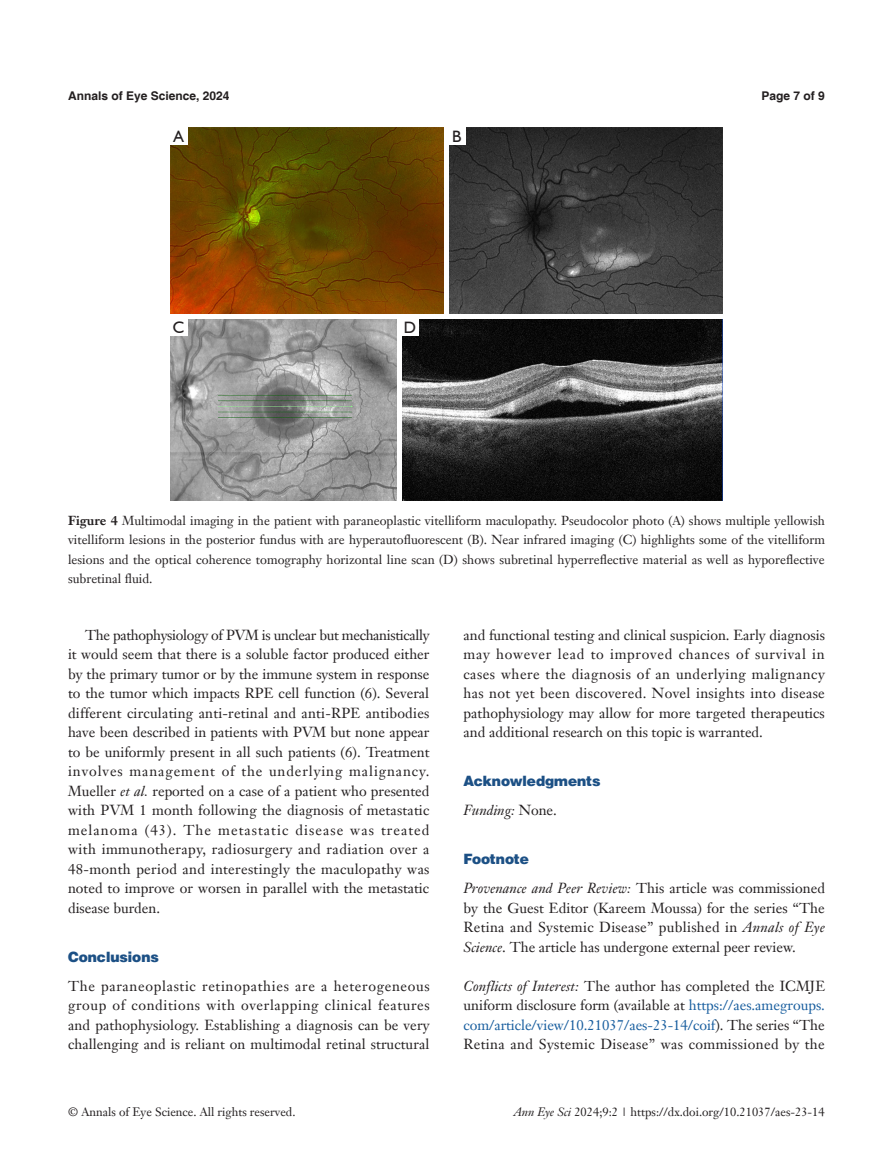
<style>
.page{position:relative;width:893px;height:1170px;background:#fff}
.page>*{position:absolute;margin:0;border:0;box-sizing:border-box;transform-origin:0 0}
.t1{font:16.5px "Humanist 521 BT";color:#231f20}
.t2{font:14.25px/19.5px "Janson Text LT";color:#231f20;text-align:justify}
.t3{font:900 14.25px "Helvetica";color:#1c5085}
.t4{font:italic 14.25px "Janson Text LT";color:#231f20}
.t5{font:12.75px/19.5px "Janson Text LT";letter-spacing:.005em;color:#231f20;text-align:justify}
.t6{font:12px "Janson Text LT";color:#231f20}
.t7{font:700 12px "Helvetica";color:#231f20}
.s1{font-weight:700}
.s2{font-style:italic}
.s3{font-style:normal}
.s4{color:#175d9e}
</style>
<div class="page">
<img style="left:170px;top:128px;width:553px;height:373px">
<div style="left:444px;top:128px;width:5px;height:188px;background:#fff"></div>
<hr style="left:397px;top:318px;width:4px;height:183px;background:#fff">
<hr style="left:170px;top:314px;width:553px;height:4px;background:#fff">
<div style="left:170px;top:128px;width:17px;height:17px;background:#fff"></div>
<div style="left:448px;top:128px;width:17px;height:17px;background:#fff"></div>
<div style="left:170px;top:318px;width:17px;height:17px;background:#fff"></div>
<div style="left:401px;top:318px;width:17px;height:17px;background:#fff"></div>
<p class="t7" style="left:68px;top:88px;width:163px">Annals of Eye Science, 2024</p>
<p class="t7" style="left:762px;top:88px;width:65px">Page 7 of 9</p>
<p class="t1" style="left:174px;top:126px;width:12px">A</p>
<p class="t1" style="left:452px;top:126px;width:11px">B</p>
<p class="t1" style="left:173px;top:317px;width:13px">C</p>
<p class="t1" style="left:404px;top:317px;width:14px">D</p>
<p class="t5" style="left:68px;top:510px;width:758px"><span class="s1">Figure 4</span> Multimodal imaging in the patient with paraneoplastic vitelliform maculopathy. Pseudocolor photo (A) shows multiple yellowish vitelliform lesions in the posterior fundus with are hyperautofluorescent (B). Near infrared imaging (C) highlights some of the vitelliform lesions and the optical coherence tomography horizontal line scan (D) shows subretinal hyperreflective material as well as hyporeflective subretinal fluid.</p>
<p class="t2" style="left:68px;top:625px;width:363px;text-indent:17px">The pathophysiology of PVM is unclear but mechanistically it would seem that there is a soluble factor produced either by the primary tumor or by the immune system in response to the tumor which impacts RPE cell function (6). Several different circulating anti-retinal and anti-RPE antibodies have been described in patients with PVM but none appear to be uniformly present in all such patients (6). Treatment involves management of the underlying malignancy.<br>Mueller <span class="s2">et al.</span> reported on a case of a patient who presented with PVM 1 month following the diagnosis of metastatic melanoma (43). The metastatic disease was treated with immunotherapy, radiosurgery and radiation over a 48-month period and interestingly the maculopathy was noted to improve or worsen in parallel with the metastatic disease burden.</p>
<p class="t3" style="left:68px;top:947px;width:92px">Conclusions</p>
<p class="t2" style="left:68px;top:975px;width:363px">The paraneoplastic retinopathies are a heterogeneous group of conditions with overlapping clinical features and pathophysiology. Establishing a diagnosis can be very challenging and is reliant on multimodal retinal structural</p>
<p class="t2" style="left:463px;top:624px;width:363px">and functional testing and clinical suspicion. Early diagnosis may however lead to improved chances of survival in cases where the diagnosis of an underlying malignancy has not yet been discovered. Novel insights into disease pathophysiology may allow for more targeted therapeutics and additional research on this topic is warranted.</p>
<p class="t3" style="left:463px;top:771px;width:139px">Acknowledgments</p>
<p class="t4" style="left:463px;top:801px;width:95px">Funding: <span class="s3">None.</span></p>
<p class="t3" style="left:463px;top:849px;width:67px">Footnote</p>
<p class="t2" style="left:463px;top:878px;width:363px"><span class="s2">Provenance and Peer Review:</span> This article was commissioned by the Guest Editor (Kareem Moussa) for the series “The Retina and Systemic Disease” published in <span class="s2">Annals of Eye Science</span>. The article has undergone external peer review.</p>
<p class="t2" style="left:463px;top:975px;width:363px"><span class="s2">Conflicts of Interest:</span> The author has completed the ICMJE uniform disclosure form (available at <span class="s4">https://aes.amegroups. com/article/view/10.21037/aes-23-14/coif</span>). The series “The Retina and Systemic Disease” was commissioned by the</p>
<p class="t6" style="left:68px;top:1104px;width:229px">© Annals of Eye Science. All rights reserved.</p>
<p class="t6" style="left:514px;top:1104px;width:312px"><span class="s2">Ann Eye Sci</span> 2024;9:2 | https://dx.doi.org/10.21037/aes-23-14</p>
</div>
